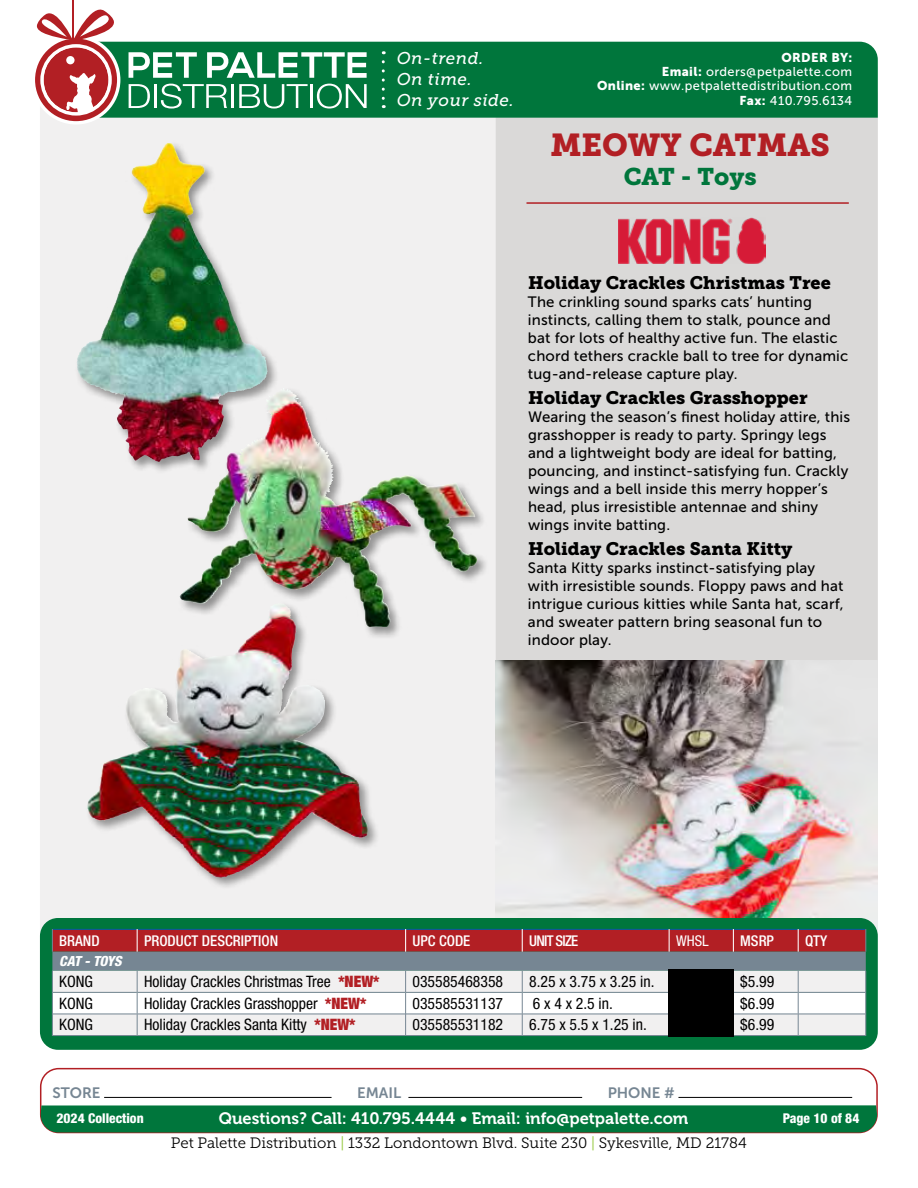
<style>
.page{position:relative;width:918px;height:1188px;background:#fff}
.page>*{position:absolute;margin:0;border:0;box-sizing:border-box;transform-origin:0 0}
.t1{font:31.5px "Museo Slab 900";color:#b21f24}
.t2{font:24px "Museo Slab 900";color:#00763c}
.t3{font:18px "Museo Slab 900";color:#000}
.t4{font:italic 16.95px/21px "Museo Slab 500";letter-spacing:.03em;color:#fff}
.t5{font:16.5px "Museo 700";color:#fff}
.t6{font:condensed 15.75px "Helvetica Neue LT Pro";color:#000}
.t7{font:15px/18px "Museo Sans 500";letter-spacing:.01em;color:#000}
.t8{font:15px "Museo Slab 300";color:#000}
.t9{font:15px "Museo Sans 700";color:#768693}
.t10{font:500 condensed 14.85px "Helvetica Neue LT Pro";color:#fff}
.t11{font:500 condensed 14.85px "Helvetica Neue LT Pro";letter-spacing:-.05em;color:#fff}
.t12{font:condensed 14.85px "Helvetica Neue LT Pro";color:#fff}
.t13{font:italic 800 condensed 13.95px "Helvetica Neue LT Pro";letter-spacing:-.025em;color:#fff}
.t14{font:800 condensed 13.5px "Helvetica Neue LT Pro";color:#fff}
.t15{font:12.75px/14.5px "Museo Sans 500";letter-spacing:.03em;color:#fff;text-align:right}
.t16{font:12.75px "Museo Sans 900";letter-spacing:.03em;color:#fff}
.s1{font-family:"Museo Sans 900"}
.s2{font-weight:900;color:#b21f24}
.s3{color:#95c93d}
</style>
<div class="page">
<div style="left:40px;top:52px;width:838px;height:991px;background:#f1f0f0;border-radius:18px"></div>
<div style="left:496px;top:77px;width:382px;height:655px;background:#dad9d8;border-radius:18px"></div>
<div style="left:40px;top:1068px;width:838px;height:65px;border:2px solid #b21f24;border-radius:18px"></div>
<div style="left:41px;top:1105px;width:836px;height:27px;background:#00763c"></div>
<hr style="left:104px;top:1097px;width:228px;height:1px;background:#000">
<hr style="left:408px;top:1097px;width:174px;height:1px;background:#000">
<hr style="left:678px;top:1097px;width:174px;height:1px;background:#000">
<div style="left:120px;top:42px;width:758px;height:76px;background:#00763c"></div>
<svg style="left:129px;top:52px;width:68px;height:26px"></svg>
<svg style="left:207px;top:52px;width:160px;height:26px"></svg>
<svg style="left:129px;top:84px;width:21px;height:24px"></svg>
<hr style="left:154px;top:84px;width:3px;height:24px;background:#fff">
<svg style="left:161px;top:84px;width:66px;height:25px"></svg>
<hr style="left:231px;top:84px;width:3px;height:24px;background:#fff">
<svg style="left:239px;top:84px;width:69px;height:25px"></svg>
<hr style="left:310px;top:84px;width:3px;height:24px;background:#fff">
<svg style="left:317px;top:84px;width:50px;height:25px"></svg>
<hr style="left:72px;top:0;width:2px;height:42px;background:#b21f24">
<svg style="left:35px;top:9px;width:85px;height:115px"></svg>
<svg style="left:382px;top:62px;width:3px;height:46px"></svg>
<hr style="left:526px;top:202px;width:323px;height:2px;background:#b21f24">
<div style="left:74px;top:140px;width:206px;height:334px;background:#000;opacity:.4"></div>
<img style="left:88px;top:145px;width:77px;height:198px">
<div style="left:178px;top:386px;width:311px;height:253px;background:#000;opacity:.4"></div>
<img style="left:214px;top:388px;width:69px;height:107px">
<div style="left:85px;top:601px;width:295px;height:289px;background:#000;opacity:.4"></div>
<img style="left:126px;top:604px;width:152px;height:130px">
<img style="left:619px;top:217px;width:147px;height:47px">
<img style="left:496px;top:660px;width:382px;height:269px">
<div style="left:40px;top:918px;width:838px;height:132px;background:#00763c;border-radius:18px"></div>
<svg style="left:52px;top:929px;width:814px;height:107px;background:#c8adb1"></svg>
<div style="left:669px;top:970px;width:65px;height:67px;background:#000"></div>
<p class="t4" style="left:397px;top:48px;width:119px">On-trend.<br>On time.<br>On your side.</p>
<p class="t16" style="left:781px;top:50px;width:72px">ORDER BY:</p>
<p class="t15" style="left:597px;top:64px;width:257px"><span class="s1">Email:</span> orders@petpalette.com<br><span class="s1">Online:</span> www.petpalettedistribution.com<br><span class="s1">Fax:</span> 410.795.6134</p>
<h1 class="t1" style="left:550px;top:127px;width:281px">MEOWY CATMAS</h1>
<h2 class="t2" style="left:624px;top:163px;width:134px">CAT - Toys</h2>
<p class="t3" style="left:528px;top:273px;width:304px">Holiday Crackles Christmas Tree</p>
<p class="t7" style="left:528px;top:293px;width:322px">The crinkling sound sparks cats’ hunting instincts, calling them to stalk, pounce and bat for lots of healthy active fun. The elastic chord tethers crackle ball to tree for dynamic tug-and-release capture play.</p>
<p class="t3" style="left:528px;top:387px;width:281px">Holiday Crackles Grasshopper</p>
<p class="t7" style="left:528px;top:408px;width:324px">Wearing the season’s finest holiday attire, this grasshopper is ready to party. Springy legs and a lightweight body are ideal for batting, pouncing, and instinct-satisfying fun. Crackly wings and a bell inside this merry hopper’s head, plus irresistible antennae and shiny wings invite batting.</p>
<p class="t3" style="left:528px;top:538px;width:266px">Holiday Crackles Santa Kitty</p>
<p class="t7" style="left:528px;top:559px;width:317px">Santa Kitty sparks instinct-satisfying play with irresistible sounds. Floppy paws and hat intrigue curious kitties while Santa hat, scarf, and sweater pattern bring seasonal fun to indoor play.</p>
<p class="t10" style="left:59px;top:932px;width:42px">BRAND</p>
<p class="t10" style="left:144px;top:932px;width:136px">PRODUCT DESCRIPTION</p>
<p class="t10" style="left:412px;top:932px;width:59px">UPC CODE</p>
<p class="t11" style="left:529px;top:932px;width:51px">UNIT SIZE</p>
<p class="t12" style="left:676px;top:932px;width:34px">WHSL</p>
<p class="t10" style="left:740px;top:932px;width:35px">MSRP</p>
<p class="t10" style="left:805px;top:932px;width:24px">QTY</p>
<p class="t13" style="left:59px;top:953px;width:64px">CAT - TOYS</p>
<p class="t6" style="left:59px;top:972px;width:35px">KONG</p>
<p class="t6" style="left:144px;top:972px;width:237px">Holiday Crackles Christmas Tree <span class="s2">*NEW*</span></p>
<p class="t6" style="left:412px;top:972px;width:92px">035585468358</p>
<p class="t6" style="left:529px;top:972px;width:127px">8.25 x 3.75 x 3.25 in.</p>
<p class="t6" style="left:740px;top:972px;width:36px">$5.99</p>
<p class="t6" style="left:59px;top:994px;width:35px">KONG</p>
<p class="t6" style="left:144px;top:994px;width:224px">Holiday Crackles Grasshopper <span class="s2">*NEW*</span></p>
<p class="t6" style="left:412px;top:994px;width:92px">035585531137</p>
<p class="t6" style="left:533px;top:994px;width:81px">6 x 4 x 2.5 in.</p>
<p class="t6" style="left:740px;top:994px;width:36px">$6.99</p>
<p class="t6" style="left:59px;top:1016px;width:35px">KONG</p>
<p class="t6" style="left:144px;top:1016px;width:213px">Holiday Crackles Santa Kitty <span class="s2">*NEW*</span></p>
<p class="t6" style="left:412px;top:1016px;width:92px">035585531182</p>
<p class="t6" style="left:529px;top:1016px;width:119px">6.75 x 5.5 x 1.25 in.</p>
<p class="t6" style="left:740px;top:1016px;width:36px">$6.99</p>
<p class="t9" style="left:52px;top:1084px;width:49px">STORE</p>
<p class="t9" style="left:357px;top:1084px;width:46px">EMAIL</p>
<p class="t9" style="left:608px;top:1084px;width:69px">PHONE #</p>
<p class="t8" style="left:171px;top:1135px;width:577px">Pet Palette Distribution <span class="s3">|</span> 1332 Londontown Blvd. Suite 230 <span class="s3">|</span> Sykesville, MD 21784</p>
<p class="t5" style="left:219px;top:1109px;width:471px">Questions? Call: 410.795.4444 • Email: info@petpalette.com</p>
<p class="t14" style="left:783px;top:1109px;width:78px">Page 10 of 84</p>
<p class="t14" style="left:57px;top:1109px;width:89px">2024 Collection</p>
</div>
